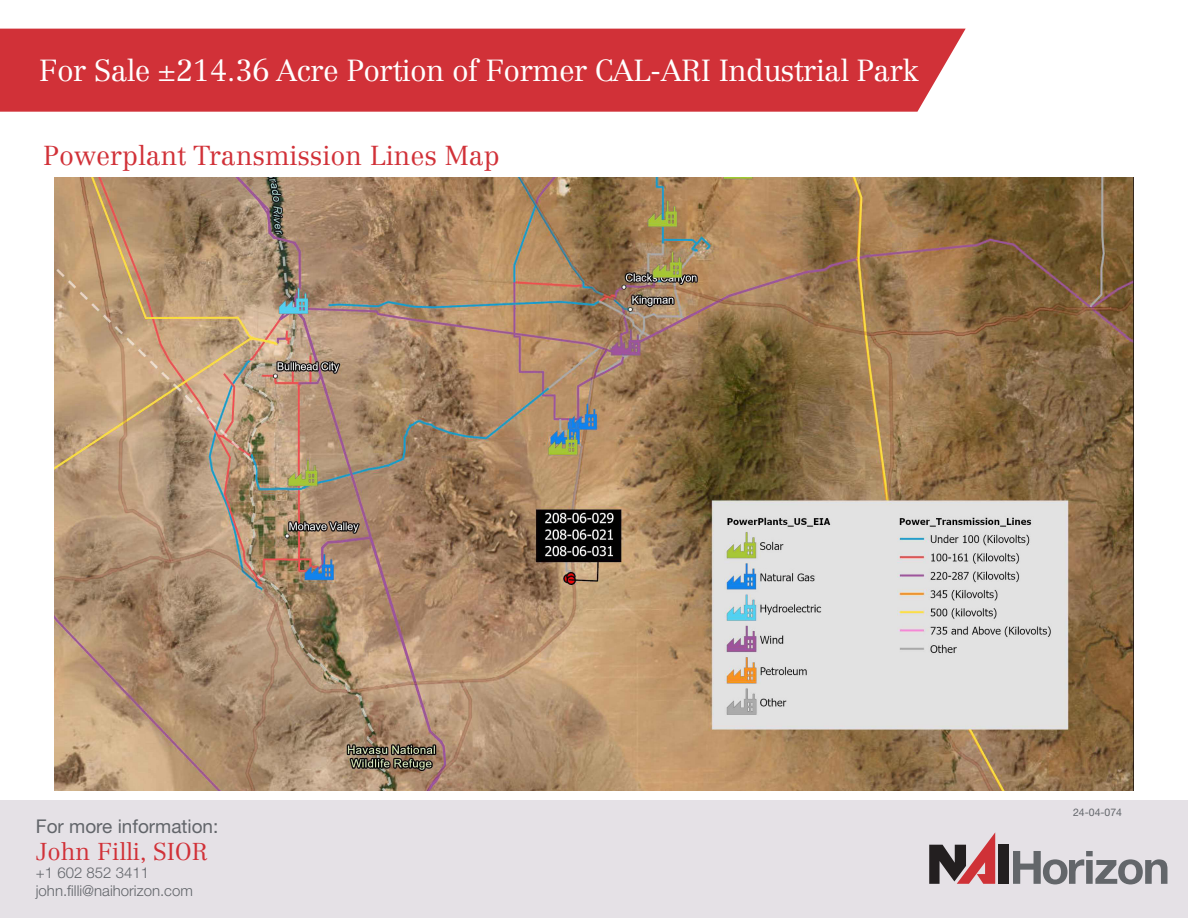
<style>
.page{position:relative;width:1188px;height:918px;background:#fff}
.page>*{position:absolute;margin:0;border:0;box-sizing:border-box;transform-origin:0 0}
.t1{font:300 30px "Centennial LT Std";letter-spacing:-.02em;color:#fff}
.t2{font:300 27px "Centennial LT Std";color:#d13138}
.t3{font:300 24px "Centennial LT Std";color:#d13138}
.t4{font:18.9px "Helvetica Neue LT Std";color:#62656a}
.t5{font:300 15px/18px "Helvetica Neue LT Std";color:#62656a}
.body{font:10.5px "Helvetica Neue LT Std";color:#62656a}
</style>
<div class="page">
<div style="left:0;top:800px;width:1188px;height:118px;background:#e5e1e6"></div>
<div style="left:999px;top:845px;width:10px;height:39px;background:#231f20"></div>
<svg style="left:929px;top:833px;width:66px;height:51px"></svg>
<svg style="left:1013px;top:851px;width:154px;height:33px"></svg>
<div style="left:0;top:29px;width:966px;height:83px;background:#d13138"></div>
<img style="left:54px;top:177px;width:1080px;height:614px">
<p class="t1" style="left:39px;top:52px;width:882px">For Sale ±214.36 Acre Portion of Former CAL-ARI Industrial Park</p>
<p class="t2" style="left:43px;top:139px;width:458px">Powerplant Transmission Lines Map</p>
<p class="t4" style="left:36px;top:815px;width:184px">For more information:</p>
<p class="t3" style="left:36px;top:837px;width:173px">John Filli, SIOR</p>
<p class="t5" style="left:36px;top:863px;width:159px">+1 602 852 3411 john.filli@naihorizon.com</p>
<p class="body" style="left:1073px;top:806px;width:51px">24-04-074</p>
</div>
